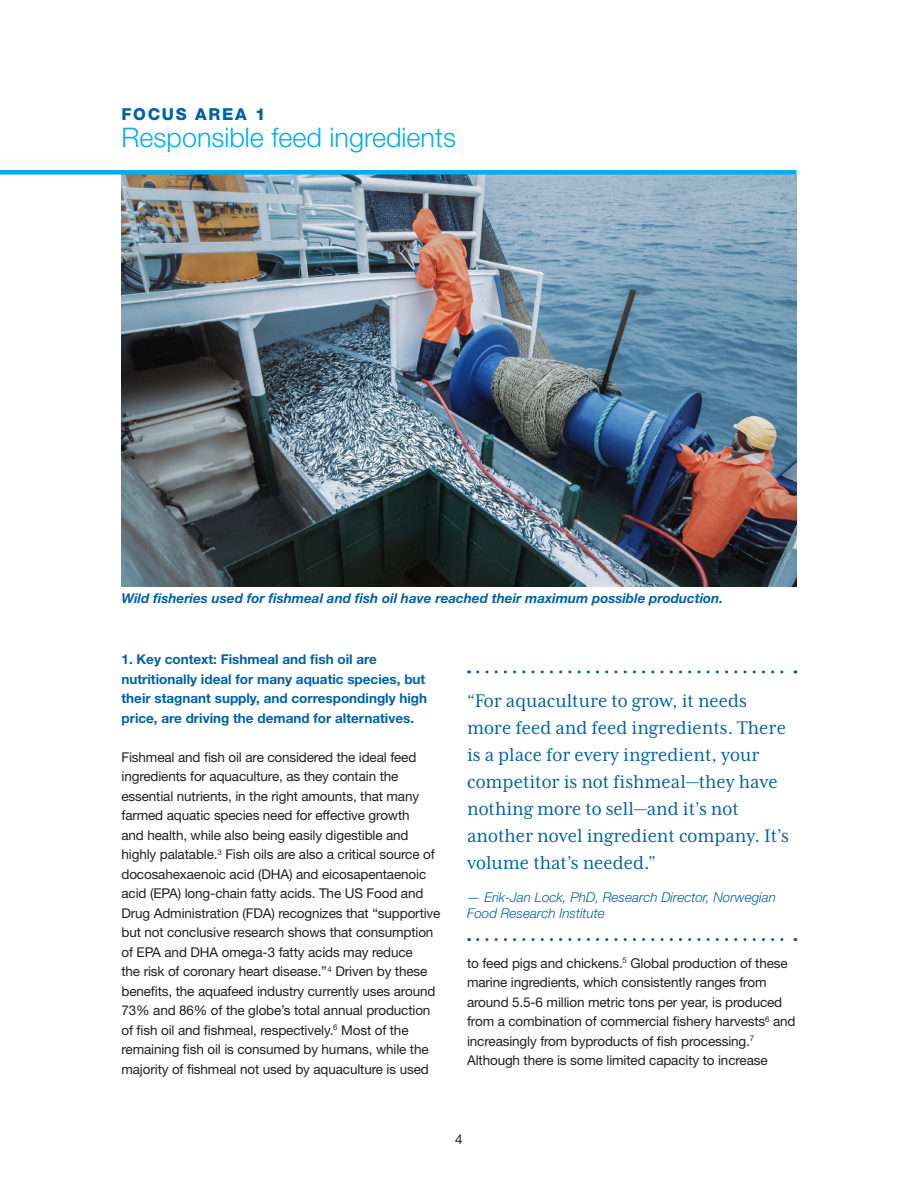
<style>
.page{position:relative;width:918px;height:1188px;background:#fff}
.page>*{position:absolute;margin:0;border:0;box-sizing:border-box;transform-origin:0 0}
.Heading_1{font:300 27px "Helvetica Neue LT Std";color:#00aeef}
.t1{font:21px/27px "Mrs Eaves XL Serif Nar OT";color:#0161aa}
.Heading_1-2{font:800 16.5px "Helvetica Neue LT Std";letter-spacing:.1em;color:#0161aa}
.paragraph{font:13.5px/19.5px "Helvetica Neue LT Std";letter-spacing:-.01em;color:#231f20}
.Heading_1-3{font:700 13.5px/19.5px "Helvetica Neue LT Std";color:#0161aa}
.Heading_1-4{font:italic 700 13.5px "Helvetica Neue LT Std";color:#0161aa}
.t2{font:italic 300 13.5px/16.2px "Helvetica Neue LT Std";color:#0161aa}
</style>
<div class="page">
<img style="left:122px;top:175px;width:674px;height:411px">
<svg style="left:478px;top:670px;width:318px;height:3px"></svg>
<svg style="left:478px;top:938px;width:318px;height:3px"></svg>
<div style="left:0;top:170px;width:796px;height:5px;background:#00aeef"></div>
<p class="Heading_1-2" style="left:122px;top:104px;width:146px">FOCUS AREA 1</p>
<p class="Heading_1" style="left:122px;top:121px;width:336px">Responsible feed ingredients</p>
<p class="Heading_1-4" style="left:122px;top:590px;width:603px">Wild fisheries used for fishmeal and fish oil have reached their maximum possible production.</p>
<p class="Heading_1-3" style="left:122px;top:650px;width:307px">1. Key context: Fishmeal and fish oil are nutritionally ideal for many aquatic species, but their stagnant supply, and correspondingly high price, are driving the demand for alternatives.</p>
<p class="paragraph" style="left:122px;top:747px;width:321px">Fishmeal and fish oil are considered the ideal feed ingredients for aquaculture, as they contain the essential nutrients, in the right amounts, that many farmed aquatic species need for effective growth<br>and health, while also being easily digestible and highly palatable.<sup>3</sup> Fish oils are also a critical source of docosahexaenoic acid (DHA) and eicosapentaenoic acid (EPA) long-chain fatty acids. The US Food and Drug Administration (FDA) recognizes that “supportive but not conclusive research shows that consumption of EPA and DHA omega-3 fatty acids may reduce<br>the risk of coronary heart disease.”<sup>4</sup> Driven by these benefits, the aquafeed industry currently uses around 73% and 86% of the globe’s total annual production of fish oil and fishmeal, respectively.<sup>6</sup> Most of the remaining fish oil is consumed by humans, while the majority of fishmeal not used by aquaculture is used</p>
<p class="t1" style="left:467px;top:688px;width:323px">“For aquaculture to grow, it needs more feed and feed ingredients. There is a place for every ingredient, your competitor is not fishmeal—they have nothing more to sell—and it’s not another novel ingredient company. It’s volume that’s needed.”</p>
<p class="t2" style="left:467px;top:889px;width:310px">— Erik-Jan Lock, PhD, Research Director, Norwegian<br>Food Research Institute</p>
<p class="paragraph" style="left:467px;top:953px;width:330px">to feed pigs and chickens.<sup>5</sup> Global production of these marine ingredients, which consistently ranges from around 5.5-6 million metric tons per year, is produced from a combination of commercial fishery harvests<sup>6</sup> and increasingly from byproducts of fish processing.<sup>7<br></sup>Although there is some limited capacity to increase</p>
<p class="paragraph" style="left:455px;top:1129px;width:9px">4</p>
</div>
